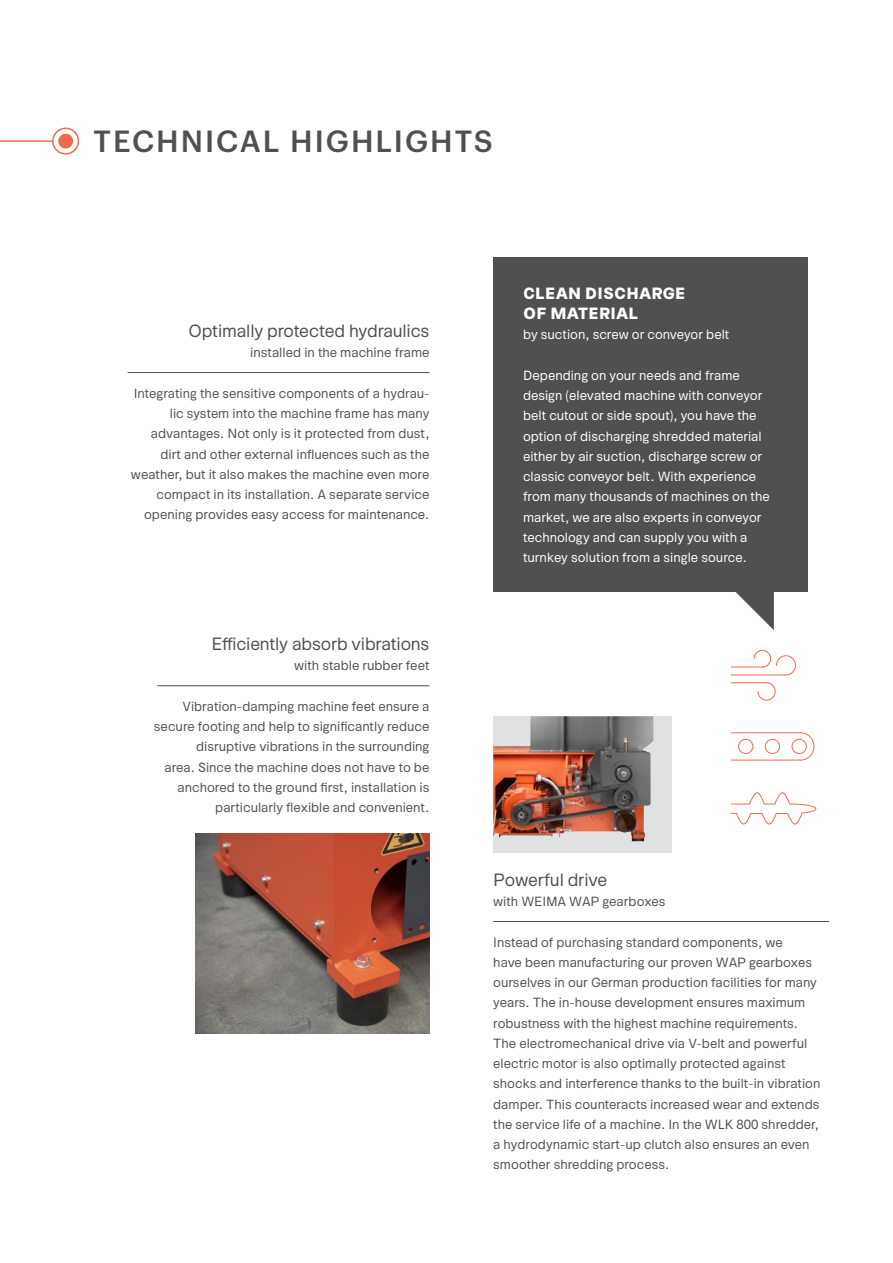
<style>
.page{position:relative;width:893px;height:1263px;background:#fff}
.page>*{position:absolute;margin:0;border:0;box-sizing:border-box;transform-origin:0 0}
.t1{font:500 30px "Graphik";letter-spacing:.065em;color:#4f5050}
.t2{font:18px "Okomito";letter-spacing:-.01em;color:#4f5050}
.t3{font:900 16.5px/20.2px "Okomito";letter-spacing:-.01em;color:#fff}
.t4{font:13.5px/20.2px "Okomito";color:#4f5050;text-align:right}
.t5{font:13.5px/20.2px "Okomito";color:#fff}
</style>
<div class="page">
<img style="left:196px;top:833px;width:233px;height:200px">
<hr style="left:157px;top:685px;width:272px;height:1px;background:#4f5050">
<div style="left:493px;top:258px;width:315px;height:334px;background:#4f5050"></div>
<svg style="left:730px;top:792px;width:87px;height:33px"></svg>
<svg style="left:730px;top:649px;width:66px;height:52px"></svg>
<div style="left:493px;top:716px;width:179px;height:136px;background:#e0e1e3"></div>
<img style="left:493px;top:716px;width:160px;height:125px">
<hr style="left:493px;top:921px;width:336px;height:1px;background:#4f5050">
<hr style="left:128px;top:372px;width:301px;height:1px;background:#4f5050">
<div style="left:52px;top:128px;width:27px;height:27px;border:2px solid #f26b4d;border-radius:50%"></div>
<div style="left:58px;top:134px;width:15px;height:15px;background:#f26b4d;border-radius:50%"></div>
<hr style="left:0;top:140px;width:53px;height:2px;background:#f26b4d">
<svg style="left:730px;top:732px;width:85px;height:29px"></svg>
<div style="left:738px;top:739px;width:15px;height:15px;border:1px solid #f26b4d;border-radius:50%"></div>
<div style="left:765px;top:739px;width:15px;height:15px;border:1px solid #f26b4d;border-radius:50%"></div>
<div style="left:792px;top:739px;width:15px;height:15px;border:1px solid #f26b4d;border-radius:50%"></div>
<svg style="left:736px;top:592px;width:38px;height:38px"></svg>
<h1 class="t1" style="left:94px;top:118px;width:401px">TECHNICAL HIGHLIGHTS</h1>
<h2 class="t2" style="left:188px;top:317px;width:243px">Optimally protected hydraulics</h2>
<p class="t4" style="left:250px;top:341px;width:181px">installed in the machine frame</p>
<p class="t4" style="left:131px;top:382px;width:300px">Integrating the sensitive components of a hydrau&shy;lic system into the machine frame has many advantages. Not only is it protected from dust, dirt and other external influences such as the weather, but it also makes the machine even more compact in its installation. A separate service opening provides easy access for maintenance.</p>
<h2 class="t2" style="left:211px;top:631px;width:219px">Efficiently absorb vibrations</h2>
<p class="t4" style="left:294px;top:655px;width:137px">with stable rubber feet</p>
<p class="t4" style="left:154px;top:695px;width:277px">Vibration-damping machine feet ensure a secure footing and help to significantly reduce disruptive vibrations in the surrounding<br>area. Since the machine does not have to be anchored to the ground first, installation is particularly flexible and convenient.</p>
<p class="t3" style="left:523px;top:282px;width:164px">CLEAN DISCHARGE<br>OF MATERIAL</p>
<p class="t5" style="left:523px;top:324px;width:208px">by suction, screw or conveyor belt</p>
<p class="t5" style="left:523px;top:364px;width:248px">Depending on your needs and frame design (elevated machine with conveyor belt cutout or side spout), you have the option of discharging shredded material either by air suction, discharge screw or classic conveyor belt. With experience from many thousands of machines on the market, we are also experts in conveyor technology and can supply you with a turnkey solution from a single source.</p>
<h2 class="t2" style="left:493px;top:866px;width:116px">Powerful drive</h2>
<p class="t4" style="left:493px;top:890px;width:174px">with WEIMA WAP gearboxes</p>
<p class="t4" style="left:493px;top:931px;width:329px;text-align:left">Instead of purchasing standard components, we<br>have been manufacturing our proven WAP gearboxes ourselves in our German production facilities for many years. The in-house development ensures maximum robustness with the highest machine requirements.<br>The electromechanical drive via V-belt and powerful electric motor is also optimally protected against shocks and interference thanks to the built-in vibration damper. This counteracts increased wear and extends the service life of a machine. In the WLK 800 shredder, a hydrodynamic start-up clutch also ensures an even smoother shredding process.</p>
</div>
